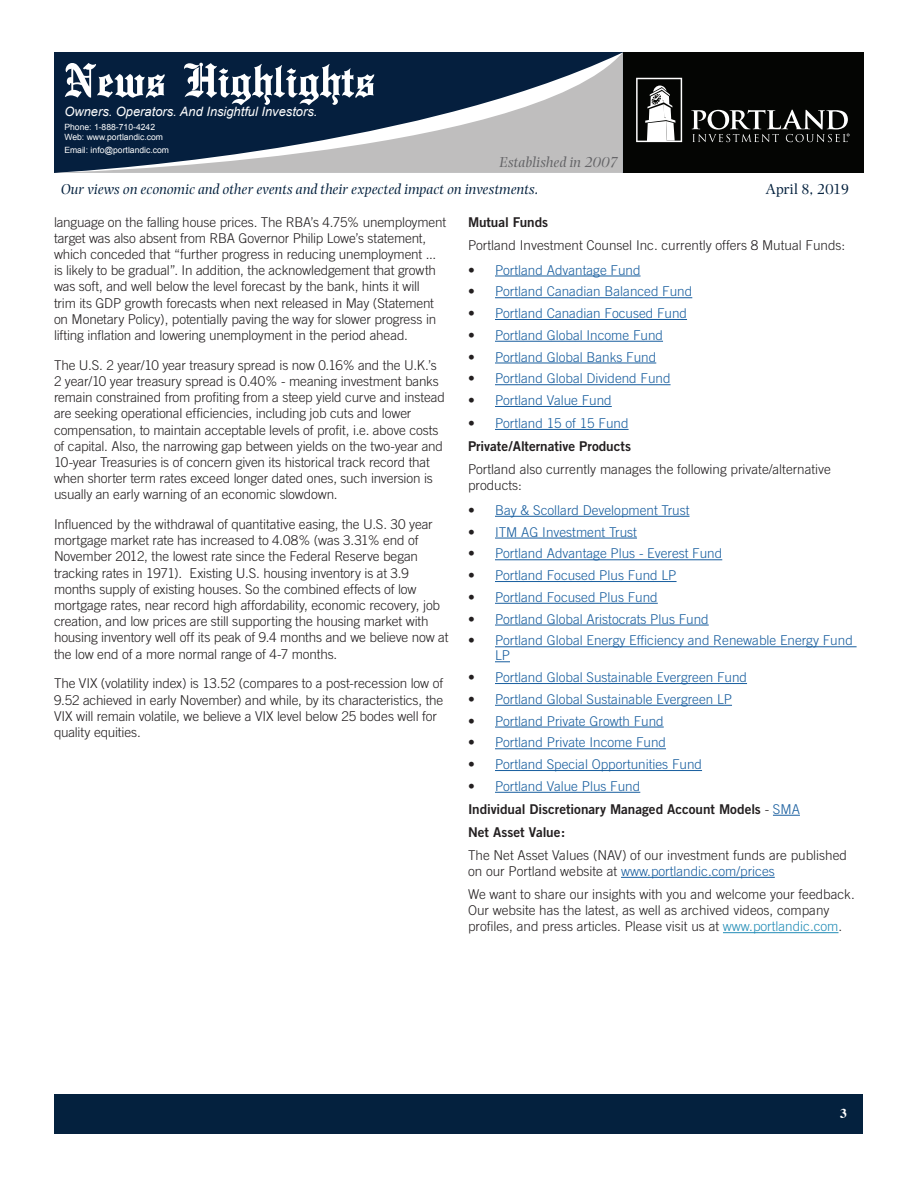
<style>
.page{position:relative;width:918px;height:1188px;background:#fff}
.page>*{position:absolute;margin:0;border:0;box-sizing:border-box;transform-origin:0 0}
.t1{font:500 51px "English Towne";color:#fff}
.t2{font:italic 15px "Photina";color:#04213e}
.t3{font:italic 15px "Photina";color:#636366}
.t4{font:15px "Photina";letter-spacing:-.005em;color:#04213e}
.Article_-_Body{font:300 13.5px/16.2px "Trade Gothic";letter-spacing:-.01em;color:#231f20}
.t5{font:300 13.5px/15px "Trade Gothic";color:#175d9e}
.Article_-_Body-2{font:13.5px "Trade Gothic Bold Two";letter-spacing:-.005em;color:#231f20}
.t6{font:700 13.5px "Times";color:#fff}
.t7{font:italic 12.9px "Arial";color:#fff}
.t8{font:8.55px/10.4px "Arial";color:#fff}
.s1{color:#231f20}
.s2{font-family:"Trade Gothic";font-weight:300}
.s3{font-family:"Trade Gothic";font-weight:300;color:#175d9e}
.s4{color:#175d9e}
.s5{color:#218cb6}
</style>
<div class="page">
<div style="left:606px;top:52px;width:258px;height:121px;background:#040503"></div>
<div style="left:55px;top:1094px;width:808px;height:39px;background:#04213e"></div>
<svg style="left:54px;top:53px;width:569px;height:120px;background:#4d5d71"></svg>
<svg style="left:636px;top:78px;width:46px;height:64px"></svg>
<svg style="left:691px;top:110px;width:159px;height:32px"></svg>
<hr style="left:495px;top:276px;width:146px;height:1px;background:#175d9e">
<hr style="left:495px;top:297px;width:197px;height:1px;background:#175d9e">
<hr style="left:495px;top:319px;width:192px;height:1px;background:#175d9e">
<hr style="left:495px;top:341px;width:168px;height:1px;background:#175d9e">
<hr style="left:495px;top:363px;width:161px;height:1px;background:#175d9e">
<hr style="left:495px;top:384px;width:176px;height:1px;background:#175d9e">
<hr style="left:495px;top:406px;width:117px;height:1px;background:#175d9e">
<hr style="left:495px;top:429px;width:134px;height:1px;background:#175d9e">
<hr style="left:495px;top:516px;width:195px;height:1px;background:#175d9e">
<hr style="left:495px;top:538px;width:142px;height:1px;background:#175d9e">
<hr style="left:495px;top:559px;width:227px;height:1px;background:#175d9e">
<hr style="left:495px;top:581px;width:182px;height:1px;background:#175d9e">
<hr style="left:495px;top:603px;width:163px;height:1px;background:#175d9e">
<hr style="left:495px;top:625px;width:214px;height:1px;background:#175d9e">
<hr style="left:495px;top:646px;width:362px;height:1px;background:#175d9e">
<svg style="left:495px;top:661px;width:15px;height:1px"></svg>
<hr style="left:495px;top:683px;width:252px;height:1px;background:#175d9e">
<hr style="left:495px;top:705px;width:237px;height:1px;background:#175d9e">
<hr style="left:495px;top:727px;width:169px;height:1px;background:#175d9e">
<hr style="left:495px;top:748px;width:171px;height:1px;background:#175d9e">
<hr style="left:495px;top:770px;width:207px;height:1px;background:#175d9e">
<hr style="left:495px;top:792px;width:145px;height:1px;background:#175d9e">
<svg style="left:773px;top:815px;width:27px;height:1px"></svg>
<hr style="left:621px;top:877px;width:154px;height:1px;background:#175d9e">
<hr style="left:723px;top:932px;width:116px;height:1px;background:#218cb6">
<h1 class="t1" style="left:64px;top:51px;width:312px">News Highlights</h1>
<p class="t7" style="left:64px;top:103px;width:255px">Owners. Operators. And Insightful Investors.</p>
<p class="t8" style="left:64px;top:122px;width:100px">Phone: 1-888-710-4242<br>Web: www.portlandic.com</p>
<p class="t8" style="left:64px;top:145px;width:106px">Email: info@portlandic.com</p>
<p class="t3" style="left:499px;top:153px;width:120px">Established in 2007</p>
<p class="t2" style="left:61px;top:181px;width:479px">Our views on economic and other events and their expected impact on investments.</p>
<p class="t4" style="left:766px;top:180px;width:86px">April 8, 2019</p>
<p class="Article_-_Body" style="left:54px;top:214px;width:394px">language on the falling house prices. The RBA’s 4.75% unemployment target was also absent from RBA Governor Philip Lowe’s statement, which conceded that “further progress in reducing unemployment ... is likely to be gradual”. In addition, the acknowledgement that growth was soft, and well below the level forecast by the bank, hints it will<br>trim its GDP growth forecasts when next released in May (Statement on Monetary Policy), potentially paving the way for slower progress in lifting inflation and lowering unemployment in the period ahead.</p>
<p class="Article_-_Body" style="left:54px;top:357px;width:392px">The U.S. 2 year/10 year treasury spread is now 0.16% and the U.K.’s 2 year/10 year treasury spread is 0.40% - meaning investment banks remain constrained from profiting from a steep yield curve and instead are seeking operational efficiencies, including job cuts and lower compensation, to maintain acceptable levels of profit, i.e. above costs of capital. Also, the narrowing gap between yields on the two-year and 10-year Treasuries is of concern given its historical track record that when shorter term rates exceed longer dated ones, such inversion is usually an early warning of an economic slowdown.</p>
<p class="Article_-_Body" style="left:54px;top:516px;width:396px">Influenced by the withdrawal of quantitative easing, the U.S. 30 year mortgage market rate has increased to 4.08% (was 3.31% end of November 2012, the lowest rate since the Federal Reserve began tracking rates in 1971). Existing U.S. housing inventory is at 3.9 months supply of existing houses. So the combined effects of low mortgage rates, near record high affordability, economic recovery, job creation, and low prices are still supporting the housing market with housing inventory well off its peak of 9.4 months and we believe now at the low end of a more normal range of 4-7 months.</p>
<p class="Article_-_Body" style="left:54px;top:675px;width:391px">The VIX (volatility index) is 13.52 (compares to a post-recession low of 9.52 achieved in early November) and while, by its characteristics, the VIX will remain volatile, we believe a VIX level below 25 bodes well for quality equities.</p>
<p class="Article_-_Body-2" style="left:468px;top:214px;width:82px">Mutual Funds</p>
<p class="Article_-_Body" style="left:468px;top:237px;width:379px">Portland Investment Counsel Inc. currently offers 8 Mutual Funds:</p>
<p class="t5" style="left:468px;top:262px;width:174px"><span class="s1">•</span> Portland Advantage Fund</p>
<p class="t5" style="left:468px;top:284px;width:226px"><span class="s1">•</span> Portland Canadian Balanced Fund</p>
<p class="t5" style="left:468px;top:306px;width:221px"><span class="s1">•</span> Portland Canadian Focused Fund</p>
<p class="t5" style="left:468px;top:327px;width:197px"><span class="s1">•</span> Portland Global Income Fund</p>
<p class="t5" style="left:468px;top:349px;width:190px"><span class="s1">•</span> Portland Global Banks Fund</p>
<p class="t5" style="left:468px;top:371px;width:204px"><span class="s1">•</span> Portland Global Dividend Fund</p>
<p class="t5" style="left:468px;top:393px;width:145px"><span class="s1">•</span> Portland Value Fund</p>
<p class="t5" style="left:468px;top:416px;width:162px"><span class="s1">•</span> Portland 15 of 15 Fund</p>
<p class="Article_-_Body-2" style="left:468px;top:438px;width:165px">Private/Alternative Products</p>
<p class="Article_-_Body" style="left:468px;top:461px;width:365px">Portland also currently manages the following private/alternative products:</p>
<p class="t5" style="left:468px;top:502px;width:223px"><span class="s1">•</span> Bay &amp; Scollard Development Trust</p>
<p class="t5" style="left:468px;top:524px;width:171px"><span class="s1">•</span> ITM AG Investment Trust</p>
<p class="t5" style="left:468px;top:546px;width:256px"><span class="s1">•</span> Portland Advantage Plus - Everest Fund</p>
<p class="t5" style="left:468px;top:568px;width:210px"><span class="s1">•</span> Portland Focused Plus Fund LP</p>
<p class="t5" style="left:468px;top:589px;width:191px"><span class="s1">•</span> Portland Focused Plus Fund</p>
<p class="t5" style="left:468px;top:611px;width:242px"><span class="s1">•</span> Portland Global Aristocrats Plus Fund</p>
<p class="t5" style="left:495px;top:633px;width:359px;text-indent:-27px"><span class="s1">•</span> Portland Global Energy Efficiency and Renewable Energy Fund<br>LP</p>
<p class="t5" style="left:468px;top:670px;width:281px"><span class="s1">•</span> Portland Global Sustainable Evergreen Fund</p>
<p class="t5" style="left:468px;top:691px;width:266px"><span class="s1">•</span> Portland Global Sustainable Evergreen LP</p>
<p class="t5" style="left:468px;top:713px;width:197px"><span class="s1">•</span> Portland Private Growth Fund</p>
<p class="t5" style="left:468px;top:735px;width:200px"><span class="s1">•</span> Portland Private Income Fund</p>
<p class="t5" style="left:468px;top:757px;width:236px"><span class="s1">•</span> Portland Special Opportunities Fund</p>
<p class="t5" style="left:468px;top:778px;width:174px"><span class="s1">•</span> Portland Value Plus Fund</p>
<p class="Article_-_Body-2" style="left:468px;top:801px;width:333px">Individual Discretionary Managed Account Models <span class="s2">-</span> <span class="s3">SMA</span></p>
<p class="Article_-_Body-2" style="left:468px;top:824px;width:99px">Net Asset Value:</p>
<p class="Article_-_Body" style="left:468px;top:847px;width:381px">The Net Asset Values (NAV) of our investment funds are published on our Portland website at <span class="s4">www.portlandic.com/prices</span></p>
<p class="Article_-_Body" style="left:468px;top:886px;width:388px">We want to share our insights with you and welcome your feedback.<br>Our website has the latest, as well as archived videos, company profiles, and press articles. Please visit us at <span class="s5">www.portlandic.com</span>.</p>
<p class="t6" style="left:840px;top:1100px;width:8px">3</p>
</div>
